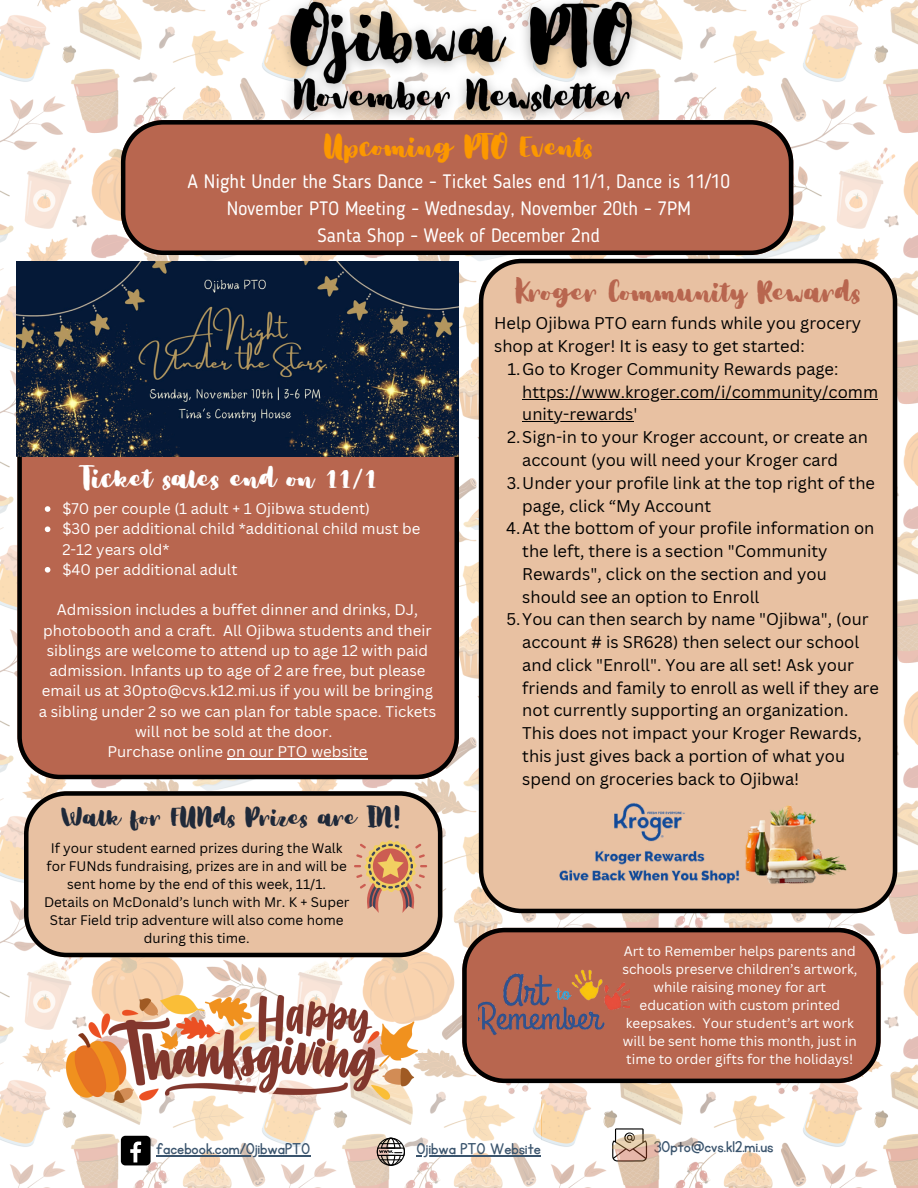
<style>
.page{position:relative;width:918px;height:1188px;background:#fff}
.page>*{position:absolute;margin:0;border:0;box-sizing:border-box;transform-origin:0 0}
.t1{font:31.65px "Bloom Skirt";color:#fc9800}
.t2{font:31.05px "Bloom Skirt";color:#b8664f}
.t3{font:30.15px "Bloom Skirt";color:#fff}
.t4{font:27px "Bloom Skirt";color:#1f2939}
.t5{font:19.35px/27px "Blogger Sans";color:#fff;text-align:center}
.t6{font:18.3px "KG Primary Penmanship";color:#3a546d}
.t7{font:16.5px/22.8px "Canva Sans";color:#000}
.t8{font:15px/20.2px "Canva Sans";color:#fff}
.t9{font:13.5px/18px "Canva Sans";color:#000;text-align:center}
.t10{font:13.5px/18px "Canva Sans";color:#fff;text-align:center}
</style>
<div class="page">
<img style="left:0;top:0;width:918px;height:518px">
<img style="left:0;top:518px;width:918px;height:535px">
<img style="left:0;top:1053px;width:918px;height:135px">
<div style="left:121px;top:1136px;width:29px;height:29px;background:#000;border-radius:5px"></div>
<svg style="left:130px;top:1142px;width:11px;height:20px"></svg>
<svg style="left:377px;top:1138px;width:28px;height:28px"></svg>
<svg style="left:612px;top:1128px;width:35px;height:34px"></svg>
<div style="left:479px;top:259px;width:418px;height:654px;background:#e8c1a2"></div>
<svg style="left:121px;top:120px;width:672px;height:135px;background:#ad624d"></svg>
<hr style="left:417px;top:1155px;width:124px;height:1px;background:#3a546d">
<img style="left:554px;top:792px;width:293px;height:101px">
<div style="left:17px;top:456px;width:442px;height:323px;background:#b8664f"></div>
<img style="left:17px;top:262px;width:442px;height:194px">
<svg style="left:24px;top:791px;width:418px;height:166px;background:#d7b397"></svg>
<svg style="left:462px;top:928px;width:419px;height:155px;background:#ab624d"></svg>
<svg style="left:354px;top:840px;width:73px;height:73px;background:#d7a47e"></svg>
<img style="left:479px;top:921px;width:151px;height:162px">
<img style="left:66px;top:995px;width:351px;height:107px">
<img style="left:270px;top:0;width:381px;height:134px">
<hr style="left:156px;top:1155px;width:154px;height:1px;background:#3a546d">
<hr style="left:522px;top:399px;width:356px;height:1px;background:#000">
<hr style="left:522px;top:421px;width:112px;height:1px;background:#000">
<svg style="left:45px;top:506px;width:5px;height:6px"></svg>
<svg style="left:45px;top:526px;width:5px;height:6px"></svg>
<svg style="left:45px;top:567px;width:5px;height:6px"></svg>
<hr style="left:227px;top:758px;width:141px;height:1px;background:#fff">
<h2 class="t1" style="left:324px;top:127px;width:271px">Upcoming PTO Events</h2>
<h2 class="t5" style="left:187px;top:170px;width:544px">A Night Under the Stars Dance - Ticket Sales end 11/1, Dance is 11/10<br>November PTO Meeting - Wednesday, November 20th - 7PM<br>Santa Shop - Week of December 2nd</h2>
<p class="t3" style="left:83px;top:460px;width:296px">Ticket sales end on 11/1</p>
<p class="t8" style="left:62px;top:498px;width:309px">$70 per couple (1 adult + 1 Ojibwa student)</p>
<h5 class="t8" style="left:62px;top:518px;width:360px">$30 per additional child *additional child must be<br>2-12 years old*</h5>
<h3 class="t8" style="left:62px;top:559px;width:177px">$40 per additional adult</h3>
<p class="t8" style="left:39px;top:599px;width:399px;text-align:center">Admission includes a buffet dinner and drinks, DJ, photobooth and a craft. All Ojibwa students and their siblings are welcome to attend up to age 12 with paid admission. Infants up to age of 2 are free, but please email us at 30pto@cvs.k12.mi.us if you will be bringing a sibling under 2 so we can plan for table space. Tickets will not be sold at the door.<br>Purchase online on our PTO website</p>
<p class="t4" style="left:61px;top:800px;width:341px">Walk for FUNds Prizes are IN!</p>
<p class="t9" style="left:44px;top:839px;width:307px">If your student earned prizes during the Walk for FUNds fundraising, prizes are in and will be sent home by the end of this week, 11/1.<br>Details on McDonald’s lunch with Mr. K + Super Star Field trip adventure will also come home during this time.</p>
<p class="t2" style="left:515px;top:273px;width:347px">Kroger Community Rewards</p>
<p class="t7" style="left:494px;top:312px;width:369px">Help Ojibwa PTO earn funds while you grocery shop at Kroger! It is easy to get started:</p>
<p class="t7" style="left:507px;top:357px;width:332px">1.Go to Kroger Community Rewards page:</p>
<p class="t7" style="left:522px;top:380px;width:357px">https://www.kroger.com/i/community/comm</p>
<p class="t7" style="left:522px;top:403px;width:117px">unity-rewards'</p>
<p class="t7" style="left:522px;top:425px;width:347px;text-indent:-15px">2.Sign-in to your Kroger account, or create an account (you will need your Kroger card</p>
<p class="t7" style="left:522px;top:471px;width:354px;text-indent:-16px">3.Under your profile link at the top right of the page, click “My Account</p>
<p class="t7" style="left:522px;top:516px;width:354px;text-indent:-16px">4.At the bottom of your profile information on the left, there is a section "Community Rewards", click on the section and you should see an option to Enroll</p>
<h2 class="t7" style="left:522px;top:607px;width:358px;text-indent:-16px">5.You can then search by name "Ojibwa", (our account # is SR628) then select our school and click "Enroll". You are all set! Ask your friends and family to enroll as well if they are not currently supporting an organization.<br>This does not impact your Kroger Rewards, this just gives back a portion of what you spend on groceries back to Ojibwa!</h2>
<p class="t10" style="left:622px;top:942px;width:236px">Art to Remember helps parents and schools preserve children’s artwork, while raising money for art education with custom printed keepsakes. Your student’s art work will be sent home this month, just in time to order gifts for the holidays!</p>
<h5 class="t6" style="left:156px;top:1140px;width:156px">facebook.com/OjibwaPTO</h5>
<p class="t6" style="left:417px;top:1140px;width:126px">Ojibwa PTO Website</p>
<p class="t6" style="left:654px;top:1138px;width:121px">30pto@cvs.k12.mi.us</p>
</div>
